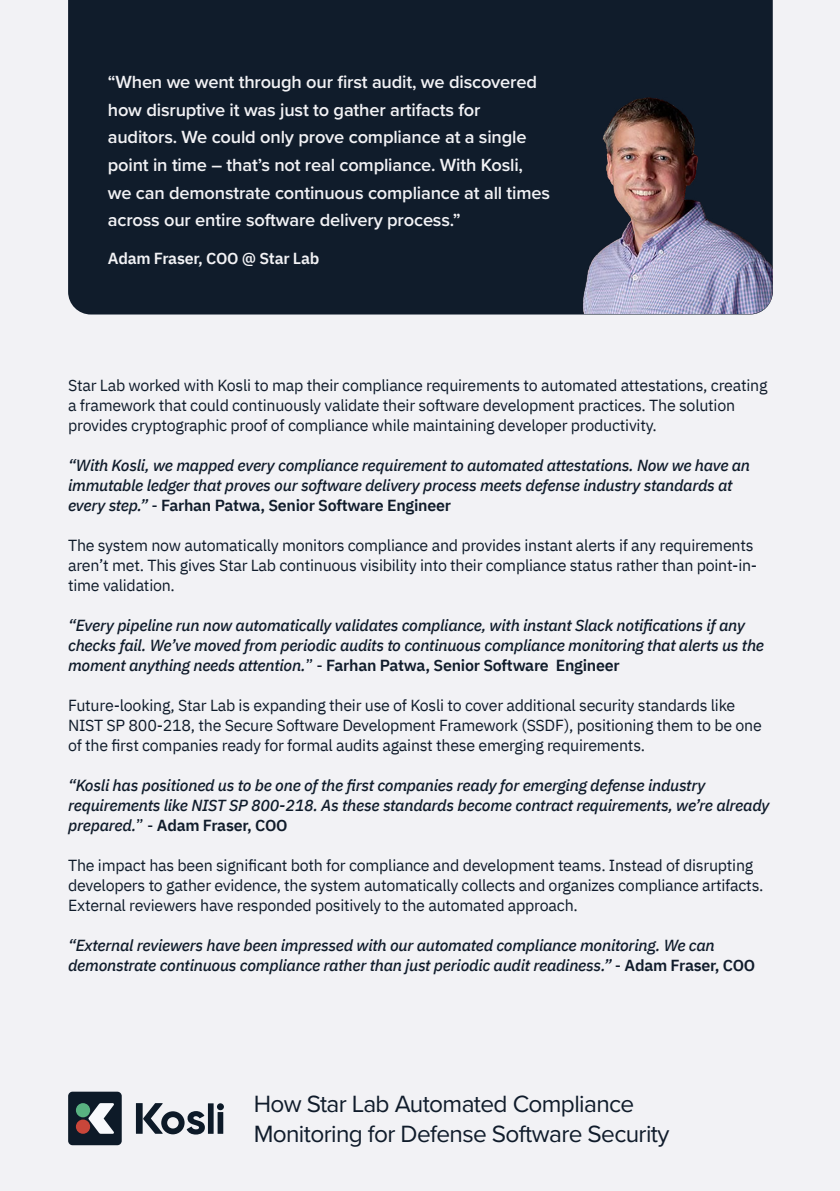
<style>
.page{position:relative;width:840px;height:1191px;background:#fff}
.page>*{position:absolute;margin:0;border:0;box-sizing:border-box;transform-origin:0 0}
.t1{font:24.4px/29.2px "Proxima Nova";letter-spacing:-.025em;color:#101c2b}
.t2{font:600 18.2px/27.6px "Proxima Nova";letter-spacing:-.01em;color:#f2f2f5}
.t3{font:16px/20px "IBM Plex Sans";letter-spacing:-.015em;color:#101c2b}
.t4{font:italic 500 16px/20px "IBM Plex Sans";letter-spacing:-.015em;color:#101c2b}
.t5{font:600 16px "IBM Plex Sans";letter-spacing:-.015em;color:#f2f2f5}
.s1{font-weight:400;font-style:normal}
.s2{font-weight:600;font-style:normal}
</style>
<div class="page">
<div style="left:0;top:0;width:839px;height:1191px;background:#f2f2f5"></div>
<div style="left:68px;top:0;width:704px;height:314px;background:#101c2b"></div>
<img style="left:529px;top:96px;width:243px;height:218px">
<svg style="left:68px;top:1091px;width:54px;height:54px"></svg>
<div style="left:76px;top:1103px;width:14px;height:14px;background:#59b281;border-radius:50%"></div>
<div style="left:76px;top:1119px;width:14px;height:14px;background:#c8463a;border-radius:50%"></div>
<svg style="left:217px;top:1103px;width:7px;height:30px"></svg>
<div style="left:136px;top:1103px;width:6px;height:30px;background:#0d1a28"></div>
<svg style="left:143px;top:1103px;width:62px;height:31px"></svg>
<div style="left:208px;top:1103px;width:5px;height:30px;background:#0d1a28"></div>
<p class="t2" style="left:108px;top:68px;width:443px">“When we went through our first audit, we discovered how disruptive it was just to gather artifacts for auditors. We could only prove compliance at a single point in time – that’s not real compliance. With Kosli, we can demonstrate continuous compliance at all times across our entire software delivery process.”</p>
<p class="t5" style="left:108px;top:246px;width:213px">Adam Fraser, COO @ Star Lab</p>
<p class="t3" style="left:68px;top:374px;width:700px">Star Lab worked with Kosli to map their compliance requirements to automated attestations, creating a framework that could continuously validate their software development practices. The solution provides cryptographic proof of compliance while maintaining developer productivity.</p>
<p class="t4" style="left:68px;top:454px;width:683px">“With Kosli, we mapped every compliance requirement to automated attestations. Now we have an immutable ledger that proves our software delivery process meets defense industry standards at every step.” <span class="s1">-</span> <span class="s2">Farhan Patwa, Senior Software Engineer</span></p>
<p class="t3" style="left:68px;top:534px;width:690px">The system now automatically monitors compliance and provides instant alerts if any requirements aren’t met. This gives Star Lab continuous visibility into their compliance status rather than point-in&shy;time validation.</p>
<p class="t4" style="left:68px;top:614px;width:697px">“Every pipeline run now automatically validates compliance, with instant Slack notifications if any checks fail. We’ve moved from periodic audits to continuous compliance monitoring that alerts us the moment anything needs attention.<span class="s1">” -</span> <span class="s2">Farhan Patwa, Senior Software Engineer</span></p>
<p class="t3" style="left:68px;top:694px;width:694px">Future-looking, Star Lab is expanding their use of Kosli to cover additional security standards like<br>NIST SP 800-218, the Secure Software Development Framework (SSDF), positioning them to be one of the first companies ready for formal audits against these emerging requirements.</p>
<p class="t4" style="left:68px;top:774px;width:702px">“Kosli has positioned us to be one of the first companies ready for emerging defense industry requirements like NIST SP 800-218. As these standards become contract requirements, we’re already prepared.<span class="s1">” -</span> <span class="s2">Adam Fraser, COO</span></p>
<p class="t3" style="left:68px;top:854px;width:696px">The impact has been significant both for compliance and development teams. Instead of disrupting developers to gather evidence, the system automatically collects and organizes compliance artifacts.<br>External reviewers have responded positively to the automated approach.</p>
<p class="t4" style="left:68px;top:934px;width:688px">“External reviewers have been impressed with our automated compliance monitoring. We can demonstrate continuous compliance rather than just periodic audit readiness.” <span class="s1">-</span> <span class="s2">Adam Fraser, COO</span></p>
<h1 class="t1" style="left:253px;top:1088px;width:417px">How Star Lab Automated Compliance<br>Monitoring for Defense Software Security</h1>
</div>
